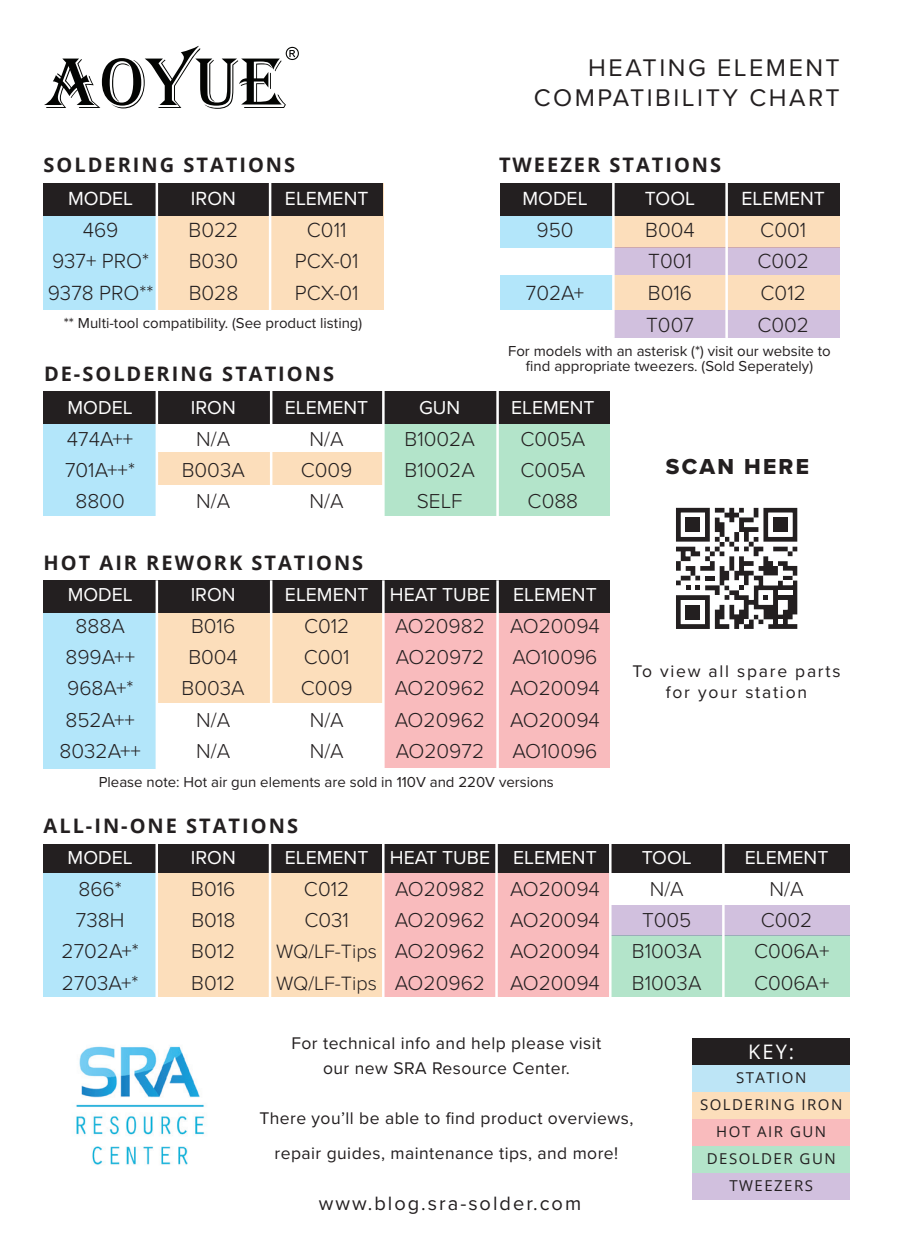
<style>
.page{position:relative;width:900px;height:1260px;background:#fff}
.page>*{position:absolute;margin:0;border:0;box-sizing:border-box;transform-origin:0 0}
.t1{font:25px/30px "Proxima Nova";letter-spacing:.1em;color:#231f20;text-align:right}
.t2{font:22.5px "Proxima Nova Extrabld";letter-spacing:.1em;color:#231f20}
.t3{font:300 21.25px/31.8px "Proxima Nova";color:#231f20;text-align:center}
.t4{font:300 21px/31.2px "Proxima Nova";color:#231f20;text-align:center}
.t5{font:700 20px "Open Sans";letter-spacing:.1em;color:#231f20}
.t6{font:20px "Proxima Nova";letter-spacing:.1em;color:#231f20}
.t7{font:300 20px/31.2px "Proxima Nova";color:#231f20}
.t8{font:20px "Open Sans";color:#fff}
.t9{font:19.75px "Proxima Nova";color:#fff}
.t10{font:19.5px "Proxima Nova";color:#fff}
.t11{font:17.5px/25px "Proxima Nova";letter-spacing:.025em;color:#231f20;text-align:center}
.t12{font:17.5px/21px "Proxima Nova";letter-spacing:.1em;color:#231f20;text-align:center}
.t13{font:15px/15px "Proxima Nova";color:#231f20;text-align:center}
.t14{font:15px/27px "Open Sans";letter-spacing:.1em;color:#231f20;text-align:center}
</style>
<div class="page">
<svg style="left:44px;top:46px;width:255px;height:63px"></svg>
<div style="left:157px;top:183px;width:226px;height:127px;background:#fcdebb"></div>
<div style="left:44px;top:184px;width:113px;height:126px;background:#b3e6fa"></div>
<div style="left:44px;top:183px;width:339px;height:33px;background:#231f20"></div>
<hr style="left:269px;top:183px;width:2px;height:129px;background:#fff">
<hr style="left:156px;top:183px;width:2px;height:129px;background:#fff">
<div style="left:157px;top:452px;width:226px;height:33px;background:#fcdebb"></div>
<div style="left:383px;top:392px;width:227px;height:124px;background:#b3e4ca"></div>
<div style="left:43px;top:392px;width:114px;height:124px;background:#b3e6fa"></div>
<div style="left:43px;top:392px;width:567px;height:32px;background:#231f20"></div>
<div style="left:383px;top:580px;width:227px;height:188px;background:#f9bbbd"></div>
<div style="left:157px;top:603px;width:226px;height:100px;background:#fcdebb"></div>
<div style="left:610px;top:935px;width:240px;height:62px;background:#b3e4ca"></div>
<div style="left:610px;top:905px;width:240px;height:30px;background:#d1c0de"></div>
<div style="left:44px;top:601px;width:113px;height:167px;background:#b3e6fa"></div>
<div style="left:383px;top:873px;width:227px;height:124px;background:#f9bbbd"></div>
<div style="left:157px;top:873px;width:226px;height:124px;background:#fcdebb"></div>
<div style="left:44px;top:873px;width:113px;height:124px;background:#b3e6fa"></div>
<div style="left:44px;top:580px;width:566px;height:33px;background:#231f20"></div>
<div style="left:44px;top:844px;width:806px;height:28px;background:#231f20"></div>
<hr style="left:156px;top:834px;width:2px;height:200px;background:#fff">
<hr style="left:269px;top:834px;width:2px;height:200px;background:#fff">
<hr style="left:382px;top:834px;width:3px;height:200px;background:#fff">
<hr style="left:495px;top:834px;width:3px;height:200px;background:#fff">
<hr style="left:609px;top:834px;width:3px;height:200px;background:#fff">
<hr style="left:722px;top:835px;width:3px;height:200px;background:#fff">
<hr style="left:156px;top:580px;width:2px;height:195px;background:#fff">
<hr style="left:270px;top:580px;width:2px;height:206px;background:#fff">
<hr style="left:382px;top:580px;width:3px;height:195px;background:#fff">
<hr style="left:496px;top:580px;width:3px;height:205px;background:#fff">
<hr style="left:156px;top:389px;width:2px;height:144px;background:#fff">
<hr style="left:270px;top:389px;width:2px;height:144px;background:#fff">
<hr style="left:382px;top:389px;width:3px;height:144px;background:#fff">
<hr style="left:496px;top:389px;width:3px;height:144px;background:#fff">
<div style="left:613px;top:183px;width:227px;height:64px;background:#fcdebb"></div>
<div style="left:613px;top:275px;width:227px;height:35px;background:#fcdebb"></div>
<div style="left:613px;top:247px;width:227px;height:28px;background:#d1c0de"></div>
<div style="left:613px;top:310px;width:227px;height:28px;background:#d1c0de"></div>
<div style="left:500px;top:184px;width:113px;height:63px;background:#b3e6fa"></div>
<div style="left:500px;top:275px;width:113px;height:35px;background:#b3e6fa"></div>
<div style="left:500px;top:183px;width:340px;height:33px;background:#231f20"></div>
<hr style="left:725px;top:183px;width:3px;height:155px;background:#fff">
<hr style="left:612px;top:183px;width:3px;height:155px;background:#fff">
<div style="left:692px;top:1065px;width:158px;height:27px;background:#bde5f6"></div>
<div style="left:693px;top:1038px;width:157px;height:27px;background:#231f20"></div>
<div style="left:693px;top:1092px;width:157px;height:27px;background:#fcdebb"></div>
<div style="left:693px;top:1119px;width:157px;height:27px;background:#f9bbbd"></div>
<div style="left:693px;top:1146px;width:157px;height:27px;background:#b3e4ca"></div>
<div style="left:693px;top:1173px;width:157px;height:27px;background:#d1c0de"></div>
<img style="left:76px;top:1046px;width:129px;height:119px">
<svg style="left:676px;top:507px;width:122px;height:122px"></svg>
<div style="left:686px;top:518px;width:14px;height:14px;background:#231f20"></div>
<div style="left:773px;top:518px;width:15px;height:14px;background:#231f20"></div>
<div style="left:686px;top:605px;width:14px;height:14px;background:#231f20"></div>
<p class="t5" style="left:44px;top:150px;width:253px">SOLDERING STATIONS</p>
<p class="t9" style="left:68px;top:183px;width:67px">MODEL</p>
<p class="t3" style="left:48px;top:212px;width:107px">469<br>937+ PRO*<br>9378 PRO**</p>
<p class="t9" style="left:191px;top:183px;width:47px">IRON</p>
<p class="t3" style="left:189px;top:212px;width:51px;text-align:justify">B022<br>B030<br>B028</p>
<p class="t9" style="left:285px;top:183px;width:85px">ELEMENT</p>
<p class="t3" style="left:295px;top:212px;width:66px">C011<br>PCX-01<br>PCX-01</p>
<p class="t13" style="left:64px;top:315px;width:300px">** Multi-tool compatibility. (See product listing)</p>
<p class="t5" style="left:44px;top:359px;width:292px">DE-SOLDERING STATIONS</p>
<p class="t10" style="left:68px;top:393px;width:67px">MODEL</p>
<p class="t4" style="left:65px;top:422px;width:71px">474A++<br>701A++*<br>8800</p>
<p class="t10" style="left:191px;top:393px;width:47px">IRON</p>
<p class="t4" style="left:182px;top:422px;width:65px">N/A<br>B003A<br>N/A</p>
<p class="t10" style="left:285px;top:393px;width:85px">ELEMENT</p>
<p class="t4" style="left:301px;top:422px;width:53px">N/A<br>C009<br>N/A</p>
<p class="t5" style="left:44px;top:548px;width:321px">HOT AIR REWORK STATIONS</p>
<p class="t10" style="left:68px;top:580px;width:67px">MODEL</p>
<p class="t4" style="left:60px;top:609px;width:83px">888A<br>899A++<br>968A+*<br>852A++<br>8032A++</p>
<p class="t10" style="left:191px;top:580px;width:47px">IRON</p>
<p class="t4" style="left:182px;top:609px;width:65px">B016<br>B004<br>B003A<br>N/A<br>N/A</p>
<p class="t10" style="left:285px;top:580px;width:85px">ELEMENT</p>
<p class="t4" style="left:301px;top:609px;width:53px">C012<br>C001<br>C009<br>N/A<br>N/A</p>
<p class="t10" style="left:419px;top:393px;width:43px">GUN</p>
<p class="t4" style="left:405px;top:422px;width:72px">B1002A<br>B1002A<br>SELF</p>
<p class="t1" style="left:534px;top:52px;width:308px">HEATING ELEMENT<br>COMPATIBILITY CHART</p>
<p class="t5" style="left:499px;top:150px;width:224px">TWEEZER STATIONS</p>
<p class="t9" style="left:522px;top:183px;width:67px">MODEL</p>
<p class="t3" style="left:536px;top:212px;width:39px">950</p>
<p class="t3" style="left:526px;top:276px;width:60px">702A+</p>
<p class="t9" style="left:645px;top:183px;width:52px">TOOL</p>
<p class="t3" style="left:645px;top:212px;width:51px;text-align:left">B004<br>T001<br>B016<br>T007</p>
<p class="t9" style="left:742px;top:183px;width:85px">ELEMENT</p>
<p class="t3" style="left:757px;top:212px;width:53px;text-align:left">C001<br>C002<br>C012<br>C002</p>
<p class="t13" style="left:508px;top:342px;width:324px">For models with an asterisk (*) visit our website to find appropriate tweezers. (Sold Seperately)</p>
<p class="t10" style="left:511px;top:393px;width:85px">ELEMENT</p>
<p class="t4" style="left:520px;top:422px;width:66px">C005A<br>C005A<br>C088</p>
<p class="t2" style="left:666px;top:450px;width:145px">SCAN HERE</p>
<p class="t10" style="left:390px;top:580px;width:102px">HEAT TUBE</p>
<p class="t4" style="left:395px;top:609px;width:92px;text-align:justify">AO20982<br>AO20972<br>AO20962<br>AO20962<br>AO20972</p>
<p class="t10" style="left:513px;top:580px;width:85px">ELEMENT</p>
<p class="t4" style="left:510px;top:609px;width:91px;text-align:justify">AO20094<br>AO10096<br>AO20094<br>AO20094<br>AO10096</p>
<p class="t12" style="left:632px;top:660px;width:210px">To view all spare parts for your station</p>
<p class="t13" style="left:99px;top:774px;width:457px">Please note: Hot air gun elements are sold in 110V and 220V versions</p>
<p class="t5" style="left:44px;top:812px;width:256px">ALL-IN-ONE STATIONS</p>
<p class="t10" style="left:68px;top:843px;width:67px">MODEL</p>
<p class="t4" style="left:62px;top:872px;width:79px">866*<br>738H<br>2702A+*<br>2703A+*</p>
<p class="t10" style="left:191px;top:843px;width:47px">IRON</p>
<p class="t4" style="left:191px;top:872px;width:46px;text-align:justify">B016<br>B018<br>B012<br>B012</p>
<p class="t10" style="left:285px;top:843px;width:85px">ELEMENT</p>
<p class="t4" style="left:304px;top:872px;width:47px;text-align:left">C012<br>C031</p>
<p class="t7" style="left:276px;top:935px;width:102px">WQ/LF-Tips<br>WQ/LF-Tips</p>
<p class="t10" style="left:390px;top:843px;width:102px">HEAT TUBE</p>
<p class="t4" style="left:395px;top:872px;width:92px;text-align:justify">AO20982<br>AO20962<br>AO20962<br>AO20962</p>
<p class="t10" style="left:513px;top:843px;width:85px">ELEMENT</p>
<p class="t4" style="left:510px;top:872px;width:91px;text-align:justify">AO20094<br>AO20094<br>AO20094<br>AO20094</p>
<p class="t10" style="left:642px;top:843px;width:52px">TOOL</p>
<p class="t4" style="left:632px;top:872px;width:71px">N/A<br>T005<br>B1003A<br>B1003A</p>
<p class="t10" style="left:745px;top:843px;width:85px">ELEMENT</p>
<p class="t4" style="left:754px;top:872px;width:77px">N/A<br>C002<br>C006A+<br>C006A+</p>
<p class="t11" style="left:291px;top:1030px;width:311px">For technical info and help please visit our new SRA Resource Center.</p>
<p class="t11" style="left:259px;top:1100px;width:376px;line-height:35px">There you’ll be able to find product overviews, repair guides, maintenance tips, and more!</p>
<p class="t6" style="left:319px;top:1188px;width:264px">www.blog.sra-solder.com</p>
<p class="t8" style="left:748px;top:1038px;width:47px">KEY:</p>
<p class="t14" style="left:700px;top:1063px;width:144px">STATION<br>SOLDERING IRON<br>HOT AIR GUN<br>DESOLDER GUN<br>TWEEZERS</p>
</div>
